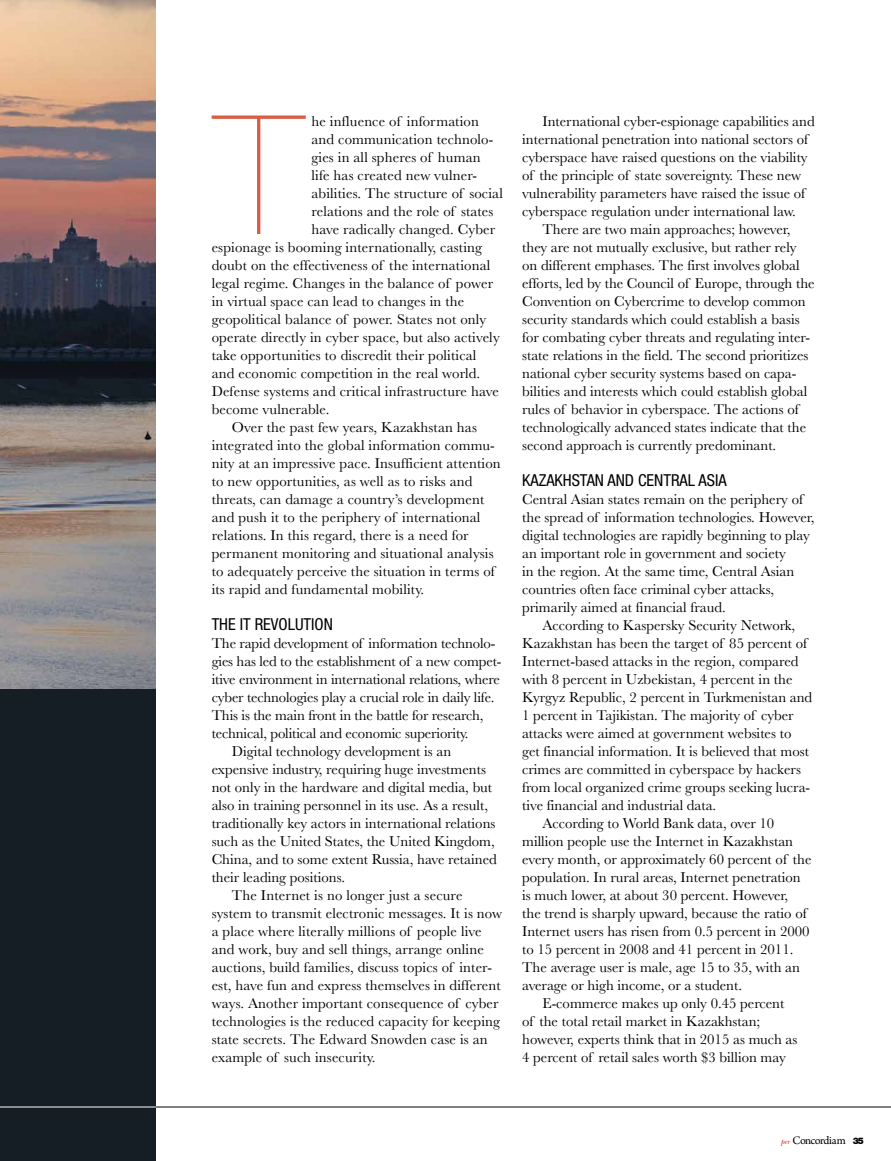
<style>
.page{position:relative;width:891px;height:1161px;background:#fff}
.page>*{position:absolute;margin:0;border:0;box-sizing:border-box;transform-origin:0 0}
.t1{font:100 166.95px "Raleway";color:#db5c42}
.t2{font:condensed 16.5px "Helvetica Neue LT Std";color:#000}
.t3{font:14.85px/18px "Baskerville";color:#000}
.t4{font:12px "Arno Pro";letter-spacing:-.05em;color:#000}
.s1{font-family:"New Baskerville Std";font-style:italic;font-size:7.5px;color:#d2232a}
.s2{font-family:"Helvetica Neue LT Std";font-weight:900;font-size:9px}
</style>
<div class="page">
<div style="left:0;top:0;width:156px;height:1161px;background:#161e25"></div>
<img style="left:0;top:0;width:156px;height:688px">
<hr style="left:156px;top:1107px;width:735px;height:1px;background:#000">
<hr style="left:0;top:1107px;width:156px;height:1px;background:#fff">
<h1 class="t1" style="left:211px;top:81px;width:97px">T</h1>
<p class="t3" style="left:311px;top:112px;width:169px">he influence of information</p>
<p class="t3" style="left:311px;top:130px;width:183px">and communication technolo-</p>
<p class="t3" style="left:311px;top:148px;width:171px">gies in all spheres of human</p>
<p class="t3" style="left:311px;top:166px;width:167px">life has created new vulner-</p>
<p class="t3" style="left:311px;top:184px;width:193px">abilities. The structure of social</p>
<p class="t3" style="left:311px;top:202px;width:184px">relations and the role of states</p>
<p class="t3" style="left:311px;top:220px;width:185px">have radically changed. Cyber</p>
<p class="t3" style="left:212px;top:238px;width:272px">espionage is booming internationally, casting</p>
<p class="t3" style="left:212px;top:256px;width:280px">doubt on the effectiveness of the international</p>
<p class="t3" style="left:212px;top:274px;width:283px">legal regime. Changes in the balance of power</p>
<p class="t3" style="left:212px;top:292px;width:254px">in virtual space can lead to changes in the</p>
<p class="t3" style="left:212px;top:310px;width:276px">geopolitical balance of power. States not only</p>
<p class="t3" style="left:212px;top:328px;width:290px">operate directly in cyber space, but also actively</p>
<p class="t3" style="left:212px;top:346px;width:266px">take opportunities to discredit their political</p>
<p class="t3" style="left:212px;top:364px;width:270px">and economic competition in the real world.</p>
<p class="t3" style="left:212px;top:382px;width:289px">Defense systems and critical infrastructure have</p>
<p class="t3" style="left:212px;top:400px;width:119px">become vulnerable.</p>
<p class="t3" style="left:232px;top:418px;width:247px">Over the past few years, Kazakhstan has</p>
<p class="t3" style="left:212px;top:436px;width:285px">integrated into the global information commu-</p>
<p class="t3" style="left:212px;top:454px;width:291px">nity at an impressive pace. Insufficient attention</p>
<p class="t3" style="left:212px;top:472px;width:262px">to new opportunities, as well as to risks and</p>
<p class="t3" style="left:212px;top:490px;width:274px">threats, can damage a country’s development</p>
<p class="t3" style="left:212px;top:508px;width:270px">and push it to the periphery of international</p>
<p class="t3" style="left:212px;top:526px;width:258px">relations. In this regard, there is a need for</p>
<p class="t3" style="left:212px;top:544px;width:284px">permanent monitoring and situational analysis</p>
<p class="t3" style="left:212px;top:562px;width:285px">to adequately perceive the situation in terms of</p>
<p class="t3" style="left:212px;top:580px;width:214px">its rapid and fundamental mobility.</p>
<p class="t2" style="left:212px;top:615px;width:123px">THE IT REVOLUTION</p>
<p class="t3" style="left:212px;top:634px;width:285px">The rapid development of information technolo-</p>
<p class="t3" style="left:212px;top:652px;width:291px">gies has led to the establishment of a new compet-</p>
<p class="t3" style="left:212px;top:670px;width:290px">itive environment in international relations, where</p>
<p class="t3" style="left:212px;top:688px;width:284px">cyber technologies play a crucial role in daily life.</p>
<p class="t3" style="left:212px;top:706px;width:273px">This is the main front in the battle for research,</p>
<p class="t3" style="left:212px;top:724px;width:258px">technical, political and economic superiority.</p>
<p class="t3" style="left:232px;top:742px;width:221px">Digital technology development is an</p>
<p class="t3" style="left:212px;top:760px;width:276px">expensive industry, requiring huge investments</p>
<p class="t3" style="left:212px;top:778px;width:282px">not only in the hardware and digital media, but</p>
<p class="t3" style="left:212px;top:796px;width:278px">also in training personnel in its use. As a result,</p>
<p class="t3" style="left:212px;top:814px;width:285px">traditionally key actors in international relations</p>
<p class="t3" style="left:212px;top:832px;width:285px">such as the United States, the United Kingdom,</p>
<p class="t3" style="left:212px;top:850px;width:287px">China, and to some extent Russia, have retained</p>
<p class="t3" style="left:212px;top:868px;width:135px">their leading positions.</p>
<p class="t3" style="left:232px;top:886px;width:232px">The Internet is no longer just a secure</p>
<p class="t3" style="left:212px;top:904px;width:292px">system to transmit electronic messages. It is now</p>
<p class="t3" style="left:212px;top:922px;width:272px">a place where literally millions of people live</p>
<p class="t3" style="left:212px;top:940px;width:274px">and work, buy and sell things, arrange online</p>
<p class="t3" style="left:212px;top:958px;width:282px">auctions, build families, discuss topics of inter-</p>
<p class="t3" style="left:212px;top:976px;width:290px">est, have fun and express themselves in different</p>
<p class="t3" style="left:212px;top:994px;width:288px">ways. Another important consequence of cyber</p>
<p class="t3" style="left:212px;top:1012px;width:290px">technologies is the reduced capacity for keeping</p>
<p class="t3" style="left:212px;top:1030px;width:277px">state secrets. The Edward Snowden case is an</p>
<p class="t3" style="left:212px;top:1048px;width:165px">example of such insecurity.</p>
<p class="t3" style="left:542px;top:112px;width:274px">International cyber-espionage capabilities and</p>
<p class="t3" style="left:522px;top:130px;width:287px">international penetration into national sectors of</p>
<p class="t3" style="left:522px;top:148px;width:287px">cyberspace have raised questions on the viability</p>
<p class="t3" style="left:522px;top:166px;width:280px">of the principle of state sovereignty. These new</p>
<p class="t3" style="left:522px;top:184px;width:285px">vulnerability parameters have raised the issue of</p>
<p class="t3" style="left:522px;top:202px;width:275px">cyberspace regulation under international law.</p>
<p class="t3" style="left:542px;top:220px;width:250px">There are two main approaches; however,</p>
<p class="t3" style="left:522px;top:238px;width:276px">they are not mutually exclusive, but rather rely</p>
<p class="t3" style="left:522px;top:256px;width:279px">on different emphases. The first involves global</p>
<p class="t3" style="left:522px;top:274px;width:294px">efforts, led by the Council of Europe, through the</p>
<p class="t3" style="left:522px;top:292px;width:285px">Convention on Cybercrime to develop common</p>
<p class="t3" style="left:522px;top:310px;width:279px">security standards which could establish a basis</p>
<p class="t3" style="left:522px;top:328px;width:290px">for combating cyber threats and regulating inter-</p>
<p class="t3" style="left:522px;top:346px;width:288px">state relations in the field. The second prioritizes</p>
<p class="t3" style="left:522px;top:364px;width:276px">national cyber security systems based on capa-</p>
<p class="t3" style="left:522px;top:382px;width:287px">bilities and interests which could establish global</p>
<p class="t3" style="left:522px;top:400px;width:278px">rules of behavior in cyberspace. The actions of</p>
<p class="t3" style="left:522px;top:418px;width:285px">technologically advanced states indicate that the</p>
<p class="t3" style="left:522px;top:436px;width:256px">second approach is currently predominant.</p>
<p class="t2" style="left:522px;top:471px;width:206px">KAZAKHSTAN AND CENTRAL ASIA</p>
<p class="t3" style="left:522px;top:490px;width:294px">Central Asian states remain on the periphery of the spread of information technologies. However, digital technologies are rapidly beginning to play an important role in government and society<br>in the region. At the same time, Central Asian countries often face criminal cyber attacks, primarily aimed at financial fraud.</p>
<p class="t3" style="left:542px;top:616px;width:254px">According to Kaspersky Security Network,</p>
<p class="t3" style="left:522px;top:634px;width:286px">Kazakhstan has been the target of 85 percent of</p>
<p class="t3" style="left:522px;top:652px;width:278px">Internet-based attacks in the region, compared</p>
<p class="t3" style="left:522px;top:670px;width:272px">with 8 percent in Uzbekistan, 4 percent in the</p>
<p class="t3" style="left:522px;top:688px;width:292px">Kyrgyz Republic, 2 percent in Turkmenistan and</p>
<p class="t3" style="left:522px;top:706px;width:273px">1 percent in Tajikistan. The majority of cyber</p>
<p class="t3" style="left:522px;top:724px;width:271px">attacks were aimed at government websites to</p>
<p class="t3" style="left:522px;top:742px;width:288px">get financial information. It is believed that most</p>
<p class="t3" style="left:522px;top:760px;width:280px">crimes are committed in cyberspace by hackers</p>
<p class="t3" style="left:522px;top:778px;width:290px">from local organized crime groups seeking lucra-</p>
<p class="t3" style="left:522px;top:796px;width:196px">tive financial and industrial data.</p>
<p class="t3" style="left:542px;top:814px;width:233px">According to World Bank data, over 10</p>
<p class="t3" style="left:522px;top:832px;width:272px">million people use the Internet in Kazakhstan</p>
<p class="t3" style="left:522px;top:850px;width:291px">every month, or approximately 60 percent of the</p>
<p class="t3" style="left:522px;top:868px;width:280px">population. In rural areas, Internet penetration</p>
<p class="t3" style="left:522px;top:886px;width:267px">is much lower, at about 30 percent. However,</p>
<p class="t3" style="left:522px;top:904px;width:286px">the trend is sharply upward, because the ratio of</p>
<p class="t3" style="left:522px;top:922px;width:289px">Internet users has risen from 0.5 percent in 2000</p>
<p class="t3" style="left:522px;top:940px;width:273px">to 15 percent in 2008 and 41 percent in 2011.</p>
<p class="t3" style="left:522px;top:958px;width:279px">The average user is male, age 15 to 35, with an</p>
<p class="t3" style="left:522px;top:976px;width:221px">average or high income, or a student.</p>
<p class="t3" style="left:542px;top:994px;width:244px">E-commerce makes up only 0.45 percent</p>
<p class="t3" style="left:522px;top:1012px;width:240px">of the total retail market in Kazakhstan;</p>
<p class="t3" style="left:522px;top:1030px;width:277px">however, experts think that in 2015 as much as</p>
<p class="t3" style="left:522px;top:1048px;width:265px">4 percent of retail sales worth $3 billion may</p>
<p class="t4" style="left:781px;top:1134px;width:85px"><span class="s1">per</span> Concordiam <span class="s2">35</span></p>
</div>
